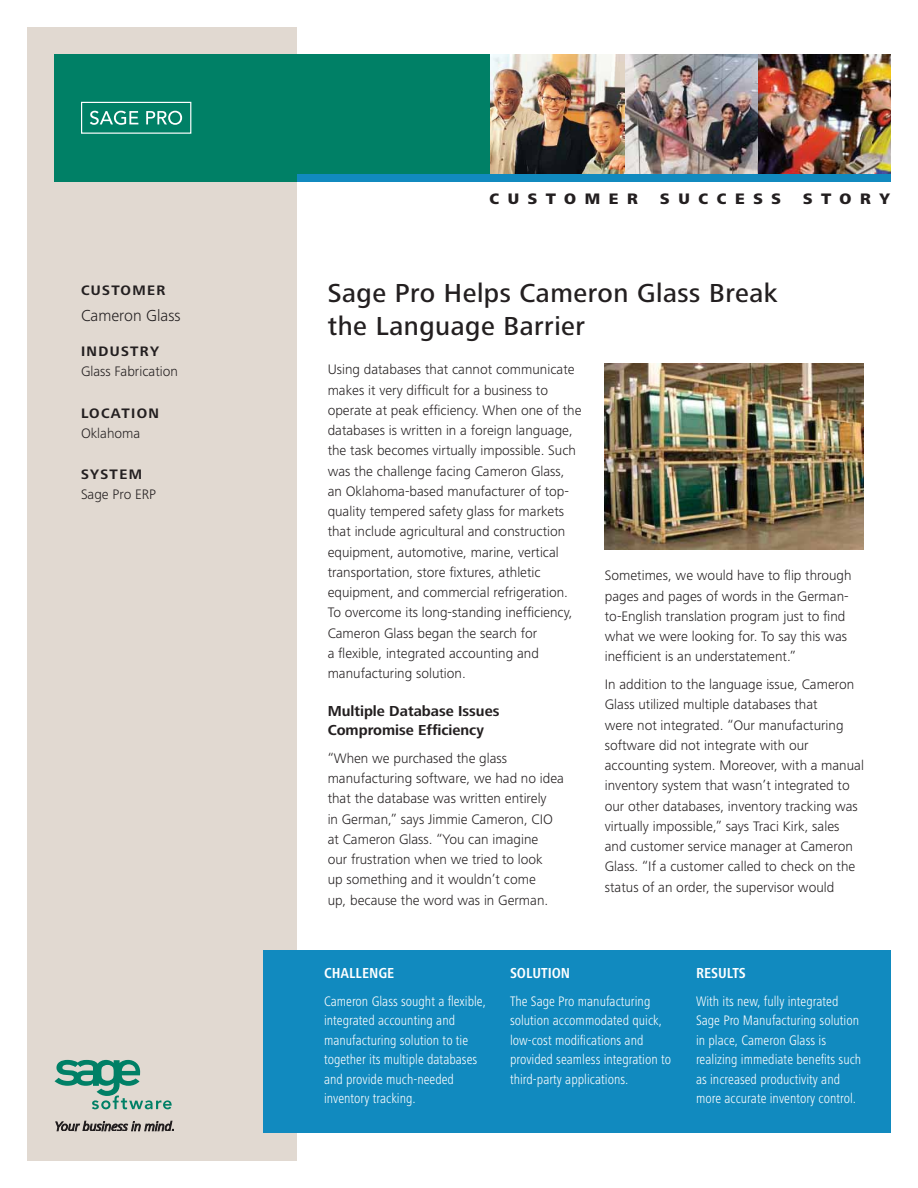
<style>
.page{position:relative;width:918px;height:1188px;background:#fff}
.page>*{position:absolute;margin:0;border:0;box-sizing:border-box;transform-origin:0 0}
.t1{font:500 27px/33px "Frutiger Next LT";letter-spacing:.02em;color:#231f20}
.t2{font:300 16.5px "Frutiger Next LT";color:#231f20}
.t3{font:800 15.75px "Frutiger Next LT";letter-spacing:.55em;color:#231f20}
.t4{font:700 15px/19.5px "Frutiger Next LT";color:#231f20}
.t5{font:700 condensed 15px "Frutiger Next LT";color:#fff}
.t6{font:300 14.25px/20.2px "Frutiger Next LT";color:#231f20}
.t7{font:300 condensed 14.25px/19.5px "Frutiger Next LT";color:#fff}
.t8{font:700 14.25px "Frutiger Next LT";letter-spacing:.095em;color:#231f20}
</style>
<div class="page">
<div style="left:27px;top:27px;width:270px;height:1134px;background:#e1d9d1"></div>
<div style="left:263px;top:950px;width:628px;height:182px;background:#118abf"></div>
<svg style="left:56px;top:1121px;width:118px;height:10px"></svg>
<svg style="left:55px;top:1060px;width:117px;height:49px"></svg>
<div style="left:54px;top:54px;width:437px;height:128px;background:#008066"></div>
<img style="left:624px;top:54px;width:267px;height:120px">
<img style="left:490px;top:54px;width:134px;height:120px">
<div style="left:297px;top:174px;width:594px;height:8px;background:#118abf"></div>
<svg style="left:90px;top:111px;width:48px;height:14px"></svg>
<svg style="left:146px;top:111px;width:36px;height:14px"></svg>
<div style="left:81px;top:102px;width:110px;height:32px;border:1px solid #fff"></div>
<img style="left:604px;top:363px;width:260px;height:187px">
<p class="t8" style="left:81px;top:284px;width:86px">CUSTOMER</p>
<p class="t2" style="left:81px;top:309px;width:101px">Cameron Glass</p>
<p class="t8" style="left:81px;top:346px;width:80px">INDUSTRY</p>
<p class="t6" style="left:81px;top:363px;width:98px">Glass Fabrication</p>
<p class="t8" style="left:81px;top:407px;width:80px">LOCATION</p>
<p class="t6" style="left:81px;top:424px;width:61px">Oklahoma</p>
<p class="t8" style="left:81px;top:469px;width:63px">SYSTEM</p>
<p class="t6" style="left:81px;top:486px;width:77px">Sage Pro ERP</p>
<p class="t3" style="left:489px;top:193px;width:150px">CUSTOMER</p>
<p class="t3" style="left:660px;top:193px;width:122px">SUCCESS</p>
<p class="t3" style="left:803px;top:193px;width:88px">STORY</p>
<h1 class="t1" style="left:328px;top:279px;width:452px">Sage Pro Helps Cameron Glass Break the Language Barrier</h1>
<p class="t6" style="left:328px;top:361px;width:255px">Using databases that cannot communicate makes it very difficult for a business to operate at peak efficiency. When one of the databases is written in a foreign language, the task becomes virtually impossible. Such was the challenge facing Cameron Glass, an Oklahoma-based manufacturer of top&shy;quality tempered safety glass for markets that include agricultural and construction equipment, automotive, marine, vertical transportation, store fixtures, athletic equipment, and commercial refrigeration.<br>To overcome its long-standing inefficiency, Cameron Glass began the search for<br>a flexible, integrated accounting and manufacturing solution.</p>
<p class="t4" style="left:328px;top:702px;width:173px">Multiple Database Issues<br>Compromise Efficiency</p>
<p class="t6" style="left:328px;top:749px;width:238px">“When we purchased the glass manufacturing software, we had no idea that the database was written entirely<br>in German,” says Jimmie Cameron, CIO at Cameron Glass. “You can imagine<br>our frustration when we tried to look<br>up something and it wouldn’t come<br>up, because the word was in German.</p>
<p class="t6" style="left:605px;top:567px;width:248px">Sometimes, we would have to flip through pages and pages of words in the German&shy;to-English translation program just to find what we were looking for. To say this was inefficient is an understatement.”</p>
<p class="t6" style="left:605px;top:676px;width:261px">In addition to the language issue, Cameron Glass utilized multiple databases that<br>were not integrated. “Our manufacturing software did not integrate with our accounting system. Moreover, with a manual inventory system that wasn’t integrated to our other databases, inventory tracking was virtually impossible,” says Traci Kirk, sales and customer service manager at Cameron Glass. “If a customer called to check on the status of an order, the supervisor would</p>
<p class="t5" style="left:324px;top:967px;width:72px">CHALLENGE</p>
<p class="t7" style="left:324px;top:993px;width:164px">Cameron Glass sought a flexible, integrated accounting and manufacturing solution to tie together its multiple databases and provide much-needed inventory tracking.</p>
<p class="t5" style="left:510px;top:967px;width:62px">SOLUTION</p>
<p class="t7" style="left:510px;top:993px;width:163px">The Sage Pro manufacturing solution accommodated quick, low-cost modifications and provided seamless integration to third-party applications.</p>
<p class="t5" style="left:696px;top:967px;width:51px">RESULTS</p>
<p class="t7" style="left:696px;top:993px;width:167px">With its new, fully integrated<br>Sage Pro Manufacturing solution in place, Cameron Glass is realizing immediate benefits such as increased productivity and more accurate inventory control.</p>
</div>
